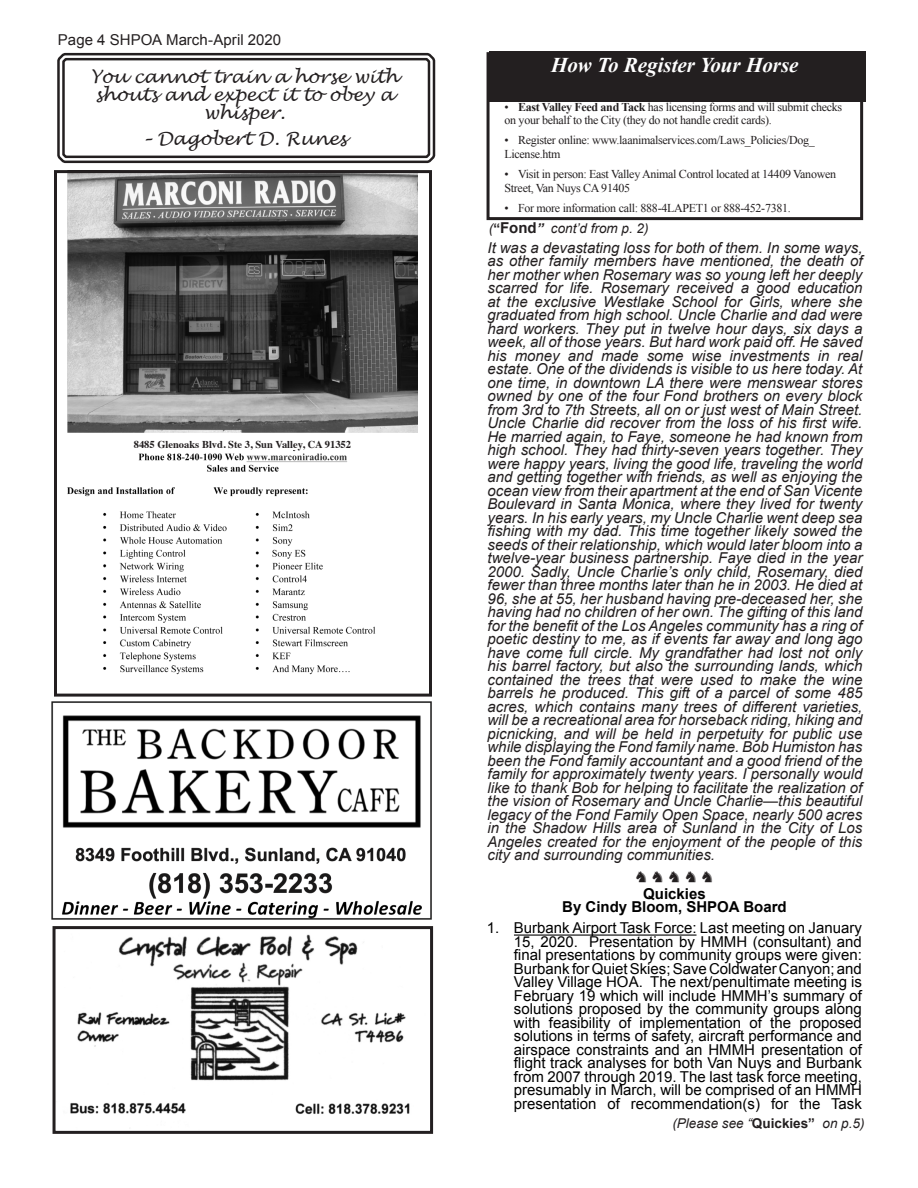
<style>
.page{position:relative;width:918px;height:1188px;background:#fff}
.page>*{position:absolute;margin:0;border:0;box-sizing:border-box;transform-origin:0 0}
.Body_Copy{font:italic 700 21px "Times New Roman";color:#fff}
.Body_Copy-2{font:italic 18px/18px "Lucida Handwriting";color:#231f20;text-align:center}
.t1{font:italic 15px/13.5px "Arial";color:#231f20;text-align:justify}
.t2{font:15px/13.5px "Arial";color:#000;text-align:justify}
.t3{font:700 15px "Arial";color:#000}
.t4{font:15px "Arial";color:#231f20}
.Body_Copy-3{font:15px "Apple Symbols";color:#231f20}
.Body_Copy-4{font:italic 13.5px "Arial";color:#231f20}
.Body_Copy-5{font:12px/13.5px "Times New Roman";letter-spacing:-.025em;color:#231f20}
.t5{font:700 10.5px "Times";color:#231f20}
.s1{font-weight:700}
.s2{font-weight:700;font-style:normal}
.s3{font-weight:700;font-style:normal;font-size:15px}
</style>
<div class="page">
<div style="left:489px;top:51px;width:377px;height:50px;background:#231f20"></div>
<div style="left:487px;top:52px;width:376px;height:168px;border:3px solid #231f20"></div>
<img style="left:67px;top:174px;width:351px;height:501px">
<div style="left:54px;top:170px;width:378px;height:527px;border:3px solid #231f20"></div>
<div style="left:133px;top:440px;width:219px;height:10px;background:#fff"></div>
<svg style="left:57px;top:52px;width:379px;height:112px"></svg>
<hr style="left:514px;top:935px;width:183px;height:1px;background:#000">
<img style="left:70px;top:946px;width:340px;height:169px">
<div style="left:53px;top:926px;width:380px;height:208px;border:3px solid #231f20"></div>
<img style="left:51px;top:676px;width:383px;height:270px">
<p class="t4" style="left:58px;top:30px;width:225px">Page 4 SHPOA March-April 2020</p>
<p class="Body_Copy-2" style="left:91px;top:68px;width:309px">You cannot train a horse with shouts and expect it to obey a whisper.</p>
<p class="Body_Copy-2" style="left:142px;top:130px;width:206px">– Dagobert D. Runes</p>
<p class="t5" style="left:134px;top:434px;width:219px">8485 Glenoaks Blvd. Ste 3, Sun Valley, CA 91352</p>
<p class="Body_Copy" style="left:551px;top:51px;width:249px">How To Register Your Horse</p>
<p class="Body_Copy-5" style="left:505px;top:100px;width:339px">• <span class="s1">East Valley Feed and Tack</span> has licensing forms and will submit checks on your behalf to the City (they do not handle credit cards).</p>
<p class="Body_Copy-5" style="left:505px;top:134px;width:312px">• Register online: www.laanimalservices.com/Laws_Policies/Dog_<br>License.htm</p>
<p class="Body_Copy-5" style="left:505px;top:167px;width:333px">• Visit in person: East Valley Animal Control located at 14409 Vanowen<br>Street, Van Nuys CA 91405</p>
<p class="Body_Copy-5" style="left:505px;top:201px;width:288px">• For more information call: 888-4LAPET1 or 888-452-7381.</p>
<p class="Body_Copy-4" style="left:489px;top:219px;width:161px">(<span class="s2">“</span><span class="s3">Fond</span><span class="s1">”</span> cont’d from p. 2)</p>
<p class="t1" style="left:488px;top:241px;width:377px">It was a devastating loss for both of them. In some ways, as other family members have mentioned, the death of her mother when Rosemary was so young left her deeply scarred for life. Rosemary received a good education at the exclusive Westlake School for Girls, where she graduated from high school. Uncle Charlie and dad were hard workers. They put in twelve hour days, six days a week, all of those years. But hard work paid off. He saved his money and made some wise investments in real estate. One of the dividends is visible to us here today. At one time, in downtown LA there were menswear stores owned by one of the four Fond brothers on every block from 3rd to 7th Streets, all on or just west of Main Street.<br>Uncle Charlie did recover from the loss of his first wife.<br>He married again, to Faye, someone he had known from high school. They had thirty-seven years together. They were happy years, living the good life, traveling the world and getting together with friends, as well as enjoying the ocean view from their apartment at the end of San Vicente Boulevard in Santa Monica, where they lived for twenty years. In his early years, my Uncle Charlie went deep sea fishing with my dad. This time together likely sowed the seeds of their relationship, which would later bloom into a twelve-year business partnership. Faye died in the year 2000. Sadly, Uncle Charlie’s only child, Rosemary, died fewer than three months later than he in 2003. He died at 96, she at 55, her husband having pre-deceased her, she having had no children of her own. The gifting of this land for the benefit of the Los Angeles community has a ring of poetic destiny to me, as if events far away and long ago have come full circle. My grandfather had lost not only his barrel factory, but also the surrounding lands, which contained the trees that were used to make the wine barrels he produced. This gift of a parcel of some 485 acres, which contains many trees of different varieties, will be a recreational area for horseback riding, hiking and picnicking, and will be held in perpetuity for public use while displaying the Fond family name. Bob Humiston has been the Fond family accountant and a good friend of the family for approximately twenty years. I personally would like to thank Bob for helping to facilitate the realization of the vision of Rosemary and Uncle Charlie—this beautiful legacy of the Fond Family Open Space, nearly 500 acres in the Shadow Hills area of Sunland in the City of Los Angeles created for the enjoyment of the people of this city and surrounding communities.</p>
<p class="Body_Copy-3" style="left:635px;top:865px;width:79px">♞ ♞ ♞ ♞ ♞</p>
<p class="t3" style="left:643px;top:884px;width:64px">Quickies</p>
<p class="t3" style="left:562px;top:897px;width:226px">By Cindy Bloom, SHPOA Board</p>
<p class="t2" style="left:514px;top:922px;width:349px;text-indent:-27px">1. Burbank Airport Task Force: Last meeting on January 15, 2020. Presentation by HMMH (consultant) and final presentations by community groups were given:<br>Burbank for Quiet Skies; Save Coldwater Canyon; and Valley Village HOA. The next/penultimate meeting is February 19 which will include HMMH’s summary of solutions proposed by the community groups along with feasibility of implementation of the proposed solutions in terms of safety, aircraft performance and airspace constraints and an HMMH presentation of flight track analyses for both Van Nuys and Burbank from 2007 through 2019. The last task force meeting, presumably in March, will be comprised of an HMMH presentation of recommendation(s) for the Task</p>
<p class="Body_Copy-4" style="left:672px;top:1114px;width:194px">(Please see “<span class="s2">Quickies”</span> on p.5)</p>
</div>
